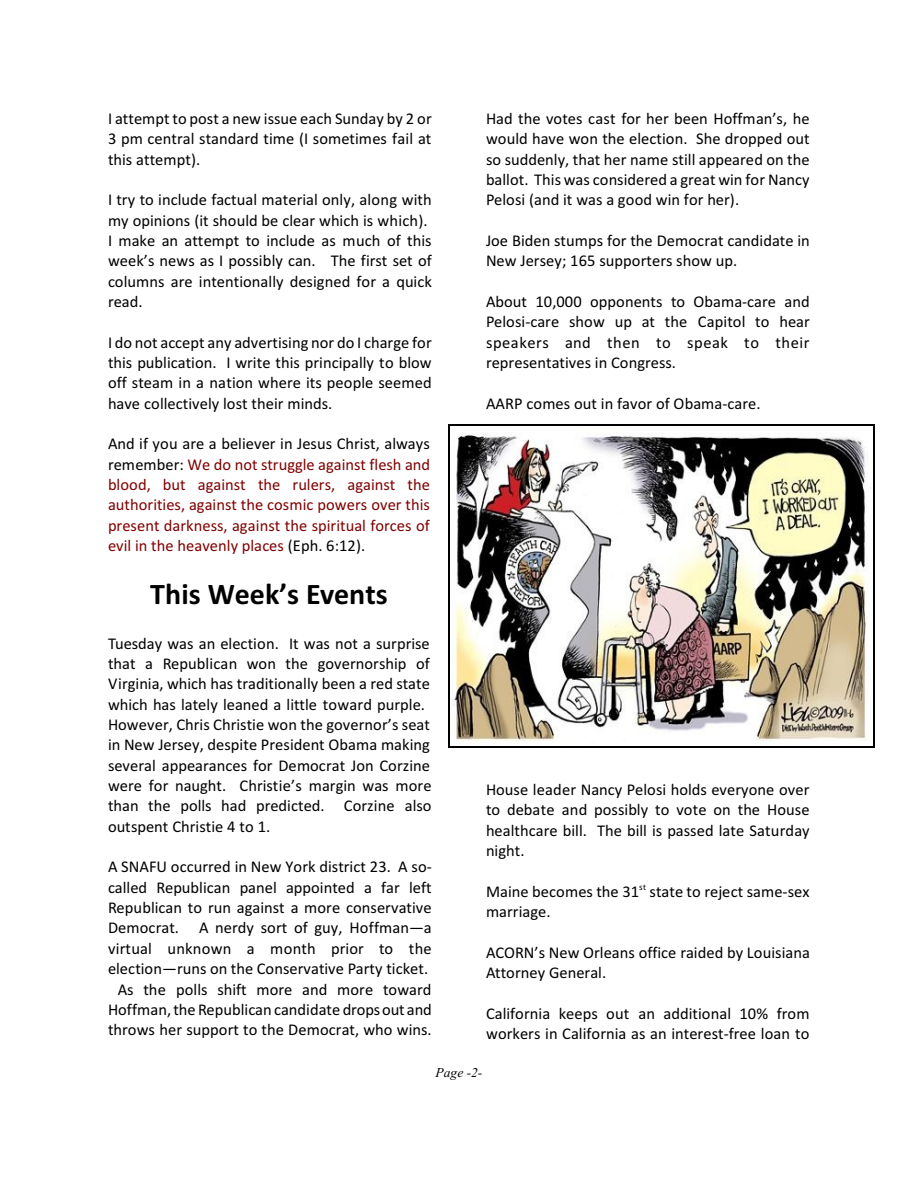
<style>
.page{position:relative;width:918px;height:1188px;background:#fff}
.page>*{position:absolute;margin:0;border:0;box-sizing:border-box;transform-origin:0 0}
.t1{font:700 30px "Calibri";color:#000}
.t2{font:16.5px/20.4px "Calibri";color:#000;text-align:justify}
.t3{font:16.5px/20.4px "Calibri";color:#800000;text-align:justify}
.t4{font:italic 13.5px "Times New Roman";color:#000}
.t5{font:9px "Calibri";color:#000}
.s1{color:#000}
</style>
<div class="page">
<img style="left:450px;top:425px;width:423px;height:317px">
<hr style="left:448px;top:424px;width:1px;height:324px;background:#000">
<hr style="left:873px;top:424px;width:2px;height:324px;background:#000">
<hr style="left:448px;top:424px;width:426px;height:1px;background:#000">
<hr style="left:448px;top:746px;width:426px;height:2px;background:#000">
<p class="t2" style="left:108px;top:110px;width:325px">I attempt to post a new issue each Sunday by 2 or 3 pm central standard time (I sometimes fail at this attempt).</p>
<p class="t2" style="left:108px;top:191px;width:325px;text-align:left">I try to include factual material only, along with my opinions (it should be clear which is which).<br>I make an attempt to include as much of this week’s news as I possibly can. The first set of columns are intentionally designed for a quick read.</p>
<p class="t2" style="left:108px;top:333px;width:325px">I do not accept any advertising nor do I charge for this publication. I write this principally to blow off steam in a nation where its people seemed have collectively lost their minds.</p>
<p class="t3" style="left:108px;top:435px;width:324px"><span class="s1">And if you are a believer in Jesus Christ, always remember:</span> We do not struggle against flesh and blood, but against the rulers, against the authorities, against the cosmic powers over this present darkness, against the spiritual forces of evil in the heavenly places <span class="s1">(Eph. 6:12).</span></p>
<h1 class="t1" style="left:150px;top:582px;width:239px">This Week’s Events</h1>
<p class="t2" style="left:108px;top:634px;width:325px;text-align:left">Tuesday was an election. It was not a surprise that a Republican won the governorship of Virginia, which has traditionally been a red state which has lately leaned a little toward purple.<br>However, Chris Christie won the governor’s seat in New Jersey, despite President Obama making several appearances for Democrat Jon Corzine were for naught. Christie’s margin was more than the polls had predicted. Corzine also outspent Christie 4 to 1.</p>
<p class="t2" style="left:108px;top:858px;width:325px;text-align:center">A SNAFU occurred in New York district 23. A so&shy;called Republican panel appointed a far left Republican to run against a more conservative Democrat. A nerdy sort of guy, Hoffman—a virtual unknown a month prior to the election—runs on the Conservative Party ticket.<br>As the polls shift more and more toward Hoffman, the Republican candidate drops out and throws her support to the Democrat, who wins.</p>
<p class="t2" style="left:486px;top:110px;width:325px">Had the votes cast for her been Hoffman’s, he would have won the election. She dropped out so suddenly, that her name still appeared on the ballot. This was considered a great win for Nancy Pelosi (and it was a good win for her).</p>
<p class="t2" style="left:486px;top:232px;width:325px">Joe Biden stumps for the Democrat candidate in<br>New Jersey; 165 supporters show up.</p>
<p class="t2" style="left:486px;top:293px;width:325px">About 10,000 opponents to Obama-care and Pelosi-care show up at the Capitol to hear speakers and then to speak to their representatives in Congress.</p>
<p class="t2" style="left:486px;top:394px;width:276px">AARP comes out in favor of Obama-care.</p>
<p class="t2" style="left:486px;top:781px;width:325px">House leader Nancy Pelosi holds everyone over to debate and possibly to vote on the House healthcare bill. The bill is passed late Saturday night.</p>
<p class="t2" style="left:486px;top:882px;width:325px">Maine becomes the 31 state to reject same-sex</p>
<p class="t5" style="left:639px;top:883px;width:8px">st</p>
<p class="t2" style="left:486px;top:903px;width:66px">marriage.</p>
<p class="t2" style="left:486px;top:943px;width:325px">ACORN’s New Orleans office raided by Louisiana<br>Attorney General.</p>
<p class="t2" style="left:486px;top:1004px;width:325px">California keeps out an additional 10% from workers in California as an interest-free loan to</p>
<p class="t4" style="left:435px;top:1067px;width:49px">Page -2-</p>
</div>
